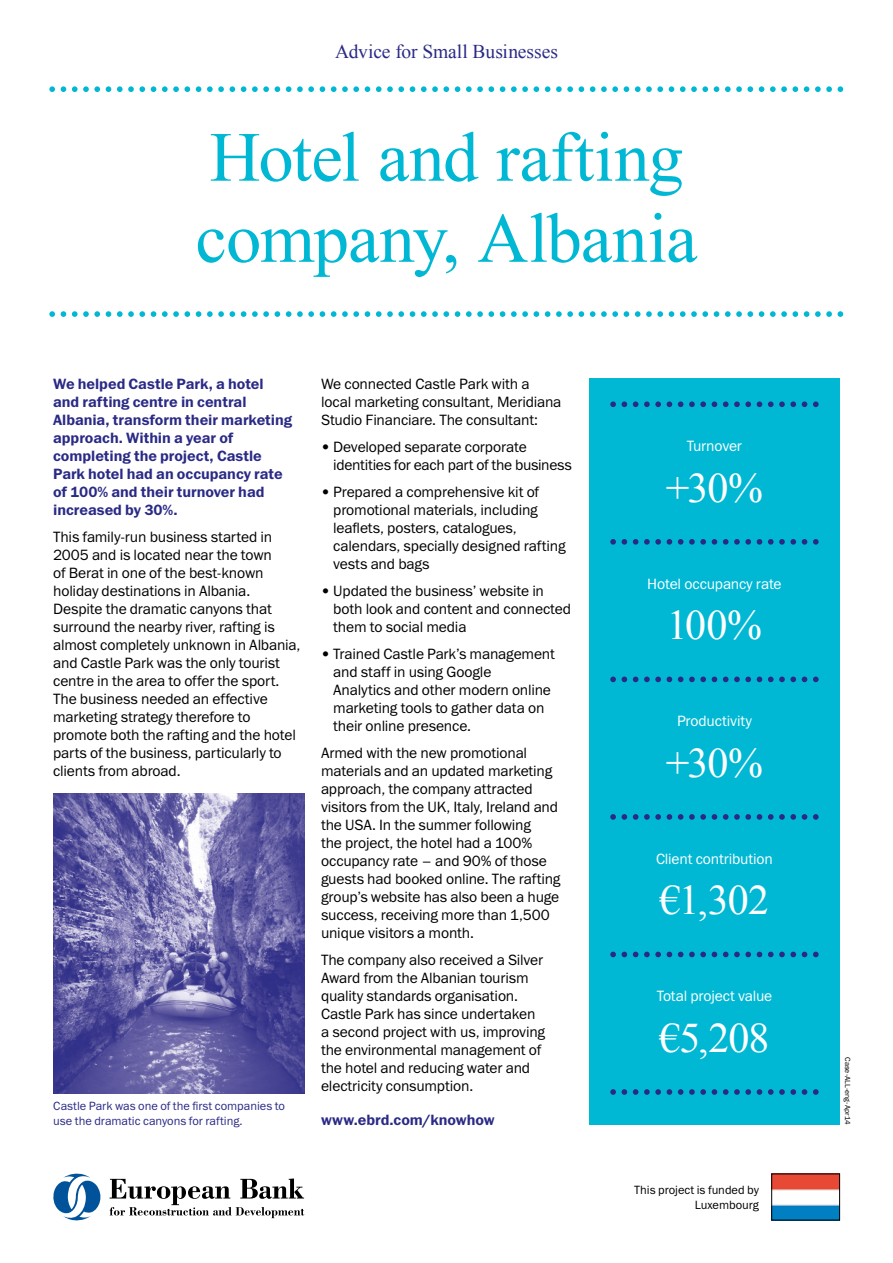
<style>
.page{position:relative;width:893px;height:1263px;background:#fff}
.page>*{position:absolute;margin:0;border:0;box-sizing:border-box;transform-origin:0 0}
.t1{font:70.5px/81px "Times New Roman";letter-spacing:-.015em;color:#00b8d4}
.t2{font:42px "Times New Roman";letter-spacing:-.025em;color:#fff}
.t3{font:19.5px "Times New Roman";letter-spacing:-.005em;color:#2a2a86}
.t4{font:15px/18px "Franklin Gothic Book ITC";letter-spacing:-.01em;color:#000}
.t5{font:15px/18px "Franklin Gothic Demi ITC";letter-spacing:-.005em;color:#2a2a86}
.t6{font:15px "Franklin Gothic Book ITC";letter-spacing:-.01em;color:#fff}
.t7{font:12px/14.4px "Franklin Gothic Book ITC";color:#2a2a86}
.t8{font:12px/14.4px "Franklin Gothic Book ITC";letter-spacing:-.005em;color:#000;text-align:right}
.t9{font:7.5px "Franklin Gothic Book ITC";letter-spacing:.01em;color:#000}
</style>
<div class="page">
<div style="left:589px;top:378px;width:251px;height:747px;background:#00b8d4"></div>
<svg style="left:610px;top:401px;width:209px;height:6px"></svg>
<svg style="left:610px;top:539px;width:209px;height:6px"></svg>
<svg style="left:610px;top:676px;width:209px;height:6px"></svg>
<svg style="left:610px;top:814px;width:209px;height:6px"></svg>
<svg style="left:610px;top:952px;width:209px;height:5px"></svg>
<svg style="left:610px;top:1089px;width:209px;height:6px"></svg>
<img style="left:53px;top:793px;width:251px;height:301px">
<svg style="left:53px;top:1173px;width:48px;height:47px"></svg>
<svg style="left:110px;top:1178px;width:194px;height:40px"></svg>
<img style="left:773px;top:1176px;width:65px;height:42px">
<div style="left:771px;top:1174px;width:69px;height:46px;border:1px solid #000"></div>
<svg style="left:49px;top:311px;width:795px;height:6px"></svg>
<svg style="left:49px;top:86px;width:795px;height:6px"></svg>
<h3 class="t3" style="left:335px;top:39px;width:224px">Advice for Small Businesses</h3>
<h1 class="t1" style="left:195px;top:116px;width:503px">Hotel and rafting company, Albania</h1>
<p class="t5" style="left:53px;top:375px;width:240px">We helped Castle Park, a hotel and rafting centre in central<br>Albania, transform their marketing approach. Within a year of completing the project, Castle<br>Park hotel had an occupancy rate of 100% and their turnover had increased by 30%.</p>
<p class="t4" style="left:53px;top:527px;width:249px">This family-run business started in 2005 and is located near the town<br>of Berat in one of the best-known holiday destinations in Albania.<br>Despite the dramatic canyons that surround the nearby river, rafting is almost completely unknown in Albania, and Castle Park was the only tourist centre in the area to offer the sport.<br>The business needed an effective marketing strategy therefore to promote both the rafting and the hotel parts of the business, particularly to clients from abroad.</p>
<p class="t7" style="left:53px;top:1099px;width:233px">Castle Park was one of the first companies to use the dramatic canyons for rafting.</p>
<p class="t4" style="left:321px;top:374px;width:242px">We connected Castle Park with a local marketing consultant, Meridiana<br>Studio Financiare. The consultant:</p>
<p class="t4" style="left:333px;top:437px;width:240px;text-indent:-12px">• Developed separate corporate identities for each part of the business</p>
<p class="t4" style="left:333px;top:482px;width:234px;text-indent:-12px">• Prepared a comprehensive kit of promotional materials, including leaflets, posters, catalogues, calendars, specially designed rafting vests and bags</p>
<p class="t4" style="left:333px;top:581px;width:239px;text-indent:-12px">• Updated the business’ website in both look and content and connected them to social media</p>
<p class="t4" style="left:333px;top:644px;width:223px;text-indent:-12px">• Trained Castle Park’s management and staff in using Google<br>Analytics and other modern online marketing tools to gather data on their online presence.</p>
<p class="t4" style="left:321px;top:743px;width:241px">Armed with the new promotional materials and an updated marketing approach, the company attracted visitors from the UK, Italy, Ireland and the USA. In the summer following<br>the project, the hotel had a 100% occupancy rate – and 90% of those guests had booked online. The rafting group’s website has also been a huge success, receiving more than 1,500 unique visitors a month.</p>
<p class="t4" style="left:321px;top:950px;width:226px">The company also received a Silver<br>Award from the Albanian tourism quality standards organisation.<br>Castle Park has since undertaken a second project with us, improving the environmental management of the hotel and reducing water and electricity consumption.</p>
<p class="t5" style="left:321px;top:1111px;width:175px">www.ebrd.com/knowhow</p>
<p class="t6" style="left:687px;top:436px;width:57px">Turnover</p>
<h2 class="t2" style="left:666px;top:459px;width:99px">+30%</h2>
<p class="t6" style="left:647px;top:574px;width:136px">Hotel occupancy rate</p>
<h2 class="t2" style="left:667px;top:597px;width:97px">100%</h2>
<p class="t6" style="left:677px;top:711px;width:76px">Productivity</p>
<h2 class="t2" style="left:666px;top:734px;width:99px">+30%</h2>
<p class="t6" style="left:656px;top:849px;width:118px">Client contribution</p>
<h2 class="t2" style="left:660px;top:872px;width:111px">€1,302</h2>
<p class="t6" style="left:657px;top:986px;width:117px">Total project value</p>
<h2 class="t2" style="left:659px;top:1009px;width:112px">€5,208</h2>
<p class="t8" style="left:634px;top:1183px;width:126px">This project is funded by<br>Luxembourg</p>
<p class="t9" style="left:853px;top:1057px;width:69px;rotate:90deg">Case-ALL-eng-Apr14</p>
</div>
